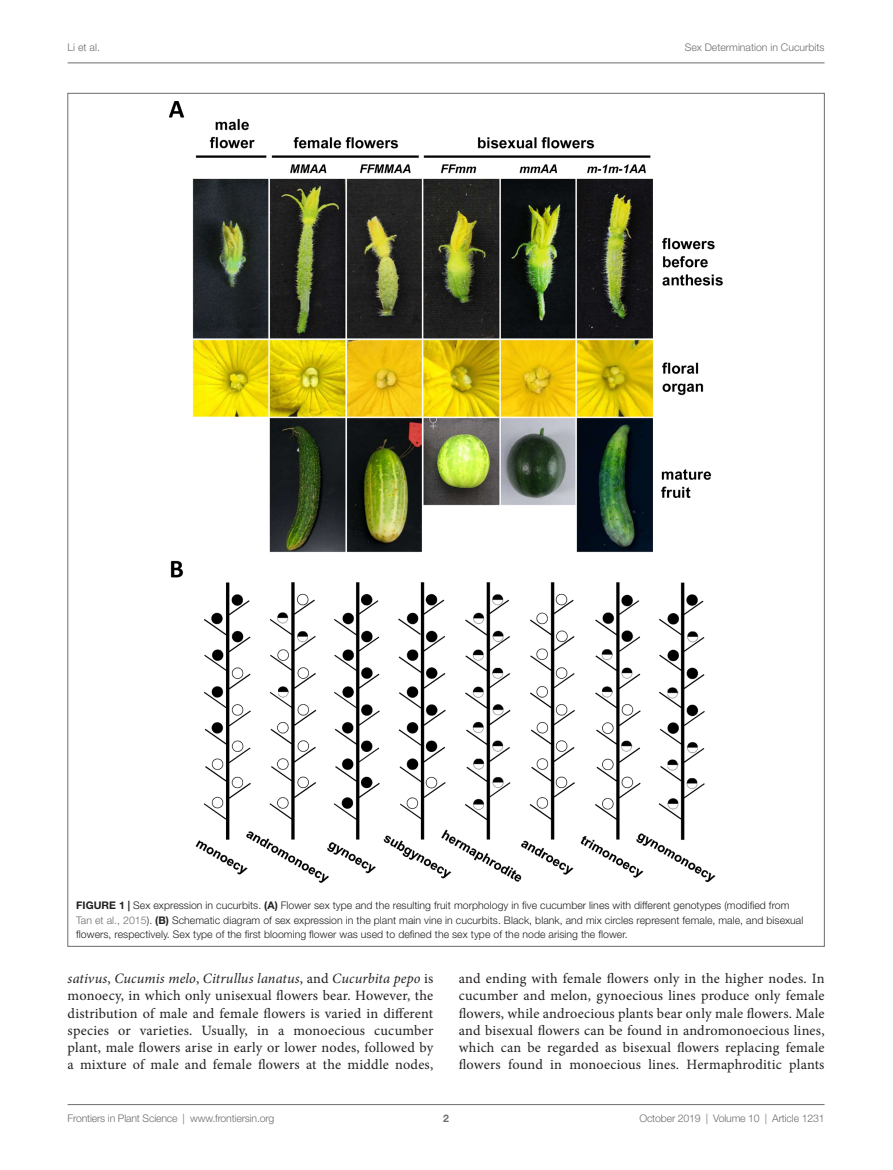
<style>
.page{position:relative;width:893px;height:1170px;background:#fff}
.page>*{position:absolute;margin:0;border:0;box-sizing:border-box;transform-origin:0 0}
.T{font:14.25px/17.2px "Minion Pro";letter-spacing:.015em;color:#231f20;text-align:justify}
.FC{font:300 10.5px/14.2px "Helvetica Neue LT Std";letter-spacing:.005em;color:#231f20}
.DVA{font:300 10.5px "Helvetica Neue LT Std";letter-spacing:-.015em;color:#6c6d70}
.t1{font:700 10.5px "Helvetica Neue LT Std";color:#6c6d70}
.s1{font-weight:700}
.s2{color:#6c6d70}
.s3{font-style:italic}
</style>
<div class="page">
<hr style="left:68px;top:63px;width:756px;height:1px;background:#6c6d70">
<hr style="left:68px;top:1104px;width:756px;height:1px;background:#6c6d70">
<img style="left:170px;top:102px;width:552px;height:780px">
<p class="DVA" style="left:68px;top:41px;width:34px">Li et al.</p>
<p class="DVA" style="left:685px;top:41px;width:141px">Sex Determination in Cucurbits</p>
<p class="FC" style="left:76px;top:898px;width:729px"><span class="s1">FIGURE 1 |</span> Sex expression in cucurbits. <span class="s1">(A)</span> Flower sex type and the resulting fruit morphology in five cucumber lines with different genotypes (modified from<br><span class="s2">Tan et al., 2015</span>). <span class="s1">(B)</span> Schematic diagram of sex expression in the plant main vine in cucurbits. Black, blank, and mix circles represent female, male, and bisexual flowers, respectively. Sex type of the first blooming flower was used to defined the sex type of the node arising the flower.</p>
<p class="T" style="left:68px;top:969px;width:367px"><span class="s3">sativus</span>, <span class="s3">Cucumis melo</span>, <span class="s3">Citrullus lanatus</span>, and <span class="s3">Cucurbita pepo</span> is monoecy, in which only unisexual flowers bear. However, the distribution of male and female flowers is varied in different species or varieties. Usually, in a monoecious cucumber plant, male flowers arise in early or lower nodes, followed by a mixture of male and female flowers at the middle nodes,</p>
<p class="T" style="left:459px;top:969px;width:367px">and ending with female flowers only in the higher nodes. In cucumber and melon, gynoecious lines produce only female flowers, while androecious plants bear only male flowers. Male and bisexual flowers can be found in andromonoecious lines, which can be regarded as bisexual flowers replacing female flowers found in monoecious lines. Hermaphroditic plants</p>
<p class="DVA" style="left:68px;top:1111px;width:119px">Frontiers in Plant Science |</p>
<p class="DVA" style="left:190px;top:1111px;width:86px">www.frontiersin.org</p>
<p class="t1" style="left:443px;top:1111px;width:7px">2</p>
<p class="DVA" style="left:639px;top:1111px;width:187px">October 2019 | Volume 10 | Article 1231</p>
</div>
